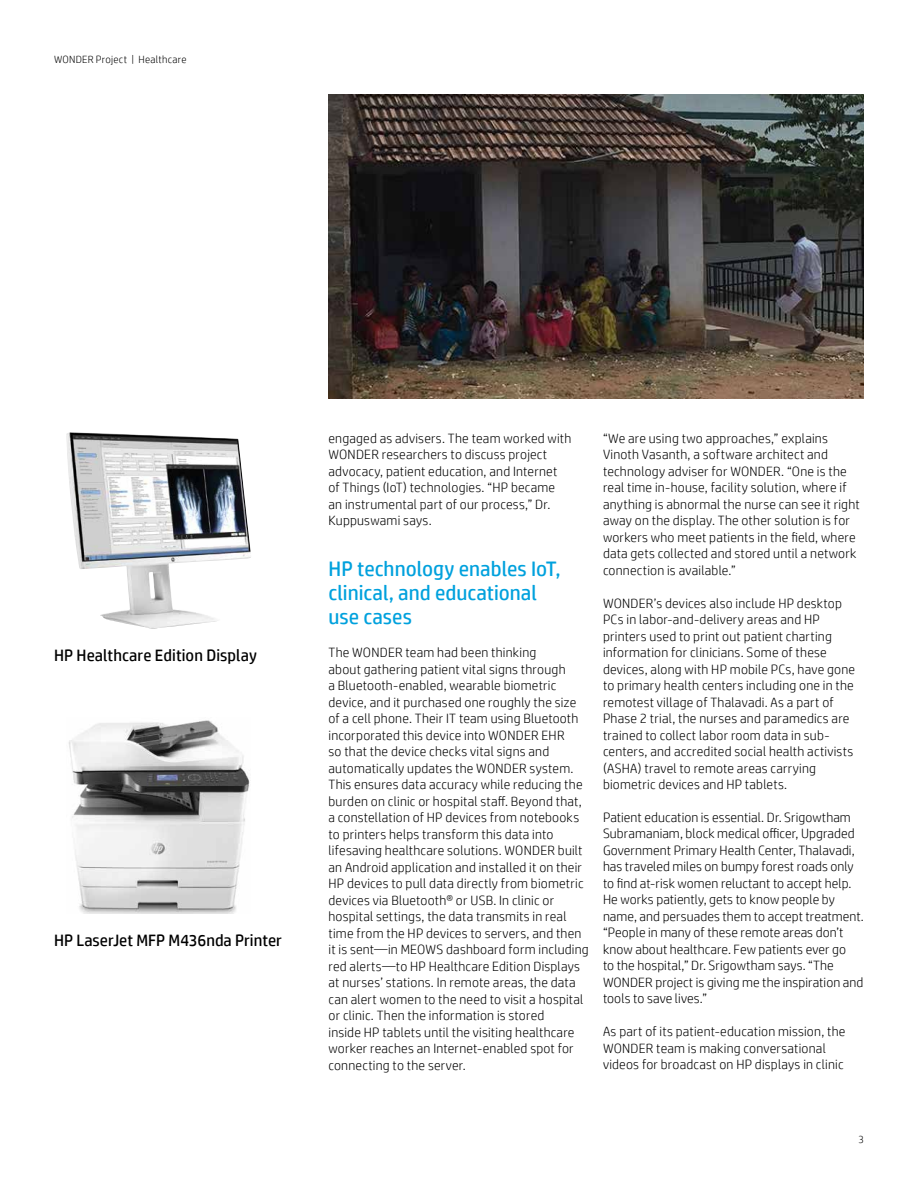
<style>
.page{position:relative;width:918px;height:1188px;background:#fff}
.page>*{position:absolute;margin:0;border:0;box-sizing:border-box;transform-origin:0 0}
.Subhead_14_16_bold_b{font:21px/24px "HP Simplified";color:#00a1dd}
.Graphic_text{font:16.5px "HP Simplified";letter-spacing:.005em;color:#000}
.Body{font:300 13.5px/16.5px "HP Simplified";letter-spacing:.015em;color:#000}
.Body_last{font:300 13.5px/16.5px "HP Simplified";letter-spacing:.015em;color:#000}
.Title_descriptor{font:300 10.5px "HP Simplified";letter-spacing:.025em;color:#000}
</style>
<div class="page">
<img style="left:329px;top:94px;width:535px;height:304px">
<img style="left:66px;top:432px;width:185px;height:197px">
<img style="left:69px;top:720px;width:181px;height:194px">
<p class="Title_descriptor" style="left:54px;top:53px;width:134px">WONDER Project | Healthcare</p>
<p class="Graphic_text" style="left:54px;top:646px;width:204px">HP Healthcare Edition Display</p>
<p class="Graphic_text" style="left:54px;top:931px;width:230px">HP LaserJet MFP M436nda Printer</p>
<p class="Body_last" style="left:329px;top:430px;width:244px">engaged as advisers. The team worked with WONDER researchers to discuss project advocacy, patient education, and Internet of Things (IoT) technologies. “HP became an instrumental part of our process,” Dr.<br>Kuppuswami says.</p>
<p class="Subhead_14_16_bold_b" style="left:329px;top:557px;width:234px">HP technology enables IoT, clinical, and educational use cases</p>
<p class="Body" style="left:329px;top:644px;width:262px">The WONDER team had been thinking<br>about gathering patient vital signs through<br>a Bluetooth-enabled, wearable biometric device, and it purchased one roughly the size of a cell phone. Their IT team using Bluetooth incorporated this device into WONDER EHR<br>so that the device checks vital signs and automatically updates the WONDER system.<br>This ensures data accuracy while reducing the burden on clinic or hospital staff. Beyond that, a constellation of HP devices from notebooks to printers helps transform this data into lifesaving healthcare solutions. WONDER built an Android application and installed it on their HP devices to pull data directly from biometric devices via Bluetooth® or USB. In clinic or hospital settings, the data transmits in real time from the HP devices to servers, and then it is sent—in MEOWS dashboard form including red alerts—to HP Healthcare Edition Displays at nurses’ stations. In remote areas, the data can alert women to the need to visit a hospital or clinic. Then the information is stored<br>inside HP tablets until the visiting healthcare worker reaches an Internet-enabled spot for connecting to the server.</p>
<p class="Body" style="left:603px;top:430px;width:258px">“We are using two approaches,” explains Vinoth Vasanth, a software architect and technology adviser for WONDER. “One is the real time in-house, facility solution, where if anything is abnormal the nurse can see it right away on the display. The other solution is for workers who meet patients in the field, where data gets collected and stored until a network connection is available.”</p>
<p class="Body" style="left:603px;top:595px;width:254px">WONDER’s devices also include HP desktop PCs in labor-and-delivery areas and HP printers used to print out patient charting information for clinicians. Some of these devices, along with HP mobile PCs, have gone to primary health centers including one in the remotest village of Thalavadi. As a part of Phase 2 trial, the nurses and paramedics are trained to collect labor room data in sub&shy;centers, and accredited social health activists (ASHA) travel to remote areas carrying biometric devices and HP tablets.</p>
<p class="Body" style="left:603px;top:809px;width:262px">Patient education is essential. Dr. Srigowtham Subramaniam, block medical officer, Upgraded Government Primary Health Center, Thalavadi, has traveled miles on bumpy forest roads only to find at-risk women reluctant to accept help.<br>He works patiently, gets to know people by name, and persuades them to accept treatment. “People in many of these remote areas don’t know about healthcare. Few patients ever go<br>to the hospital,” Dr. Srigowtham says. “The WONDER project is giving me the inspiration and tools to save lives.”</p>
<p class="Body_last" style="left:603px;top:1023px;width:244px">As part of its patient-education mission, the<br>WONDER team is making conversational videos for broadcast on HP displays in clinic</p>
<p class="Title_descriptor" style="left:858px;top:1133px;width:7px">3</p>
</div>
